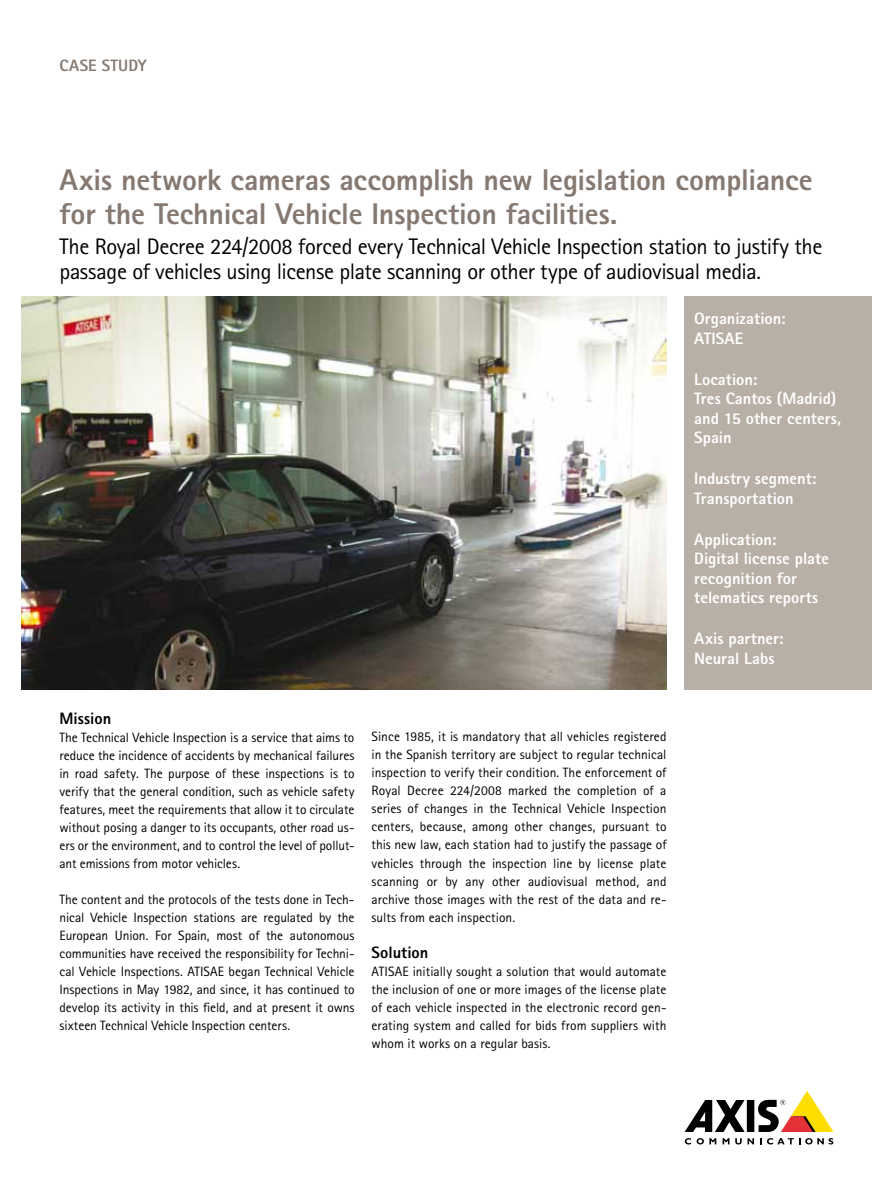
<style>
.page{position:relative;width:893px;height:1191px;background:#fff}
.page>*{position:absolute;margin:0;border:0;box-sizing:border-box;transform-origin:0 0}
.t1{font:800 30px/33px "Rotis Sans Serif Pro";letter-spacing:-.005em;color:#857971}
.t2{font:22.5px/25.5px "Rotis Sans Serif Pro";letter-spacing:-.02em;color:#000}
.t3{font:800 16.5px/19.5px "Rotis Sans Serif Pro";color:#fff}
.t4{font:800 16.5px "Rotis Sans Serif Pro";color:#000}
.t5{font:800 16.5px "Rotis Sans Serif Pro";letter-spacing:.01em;color:#857971}
.t6{font:13.5px/18px "Rotis Sans Serif Pro";color:#000;text-align:justify}
</style>
<div class="page">
<div style="left:747px;top:1100px;width:7px;height:32px;background:#000"></div>
<svg style="left:685px;top:1100px;width:60px;height:32px"></svg>
<svg style="left:758px;top:1091px;width:75px;height:41px"></svg>
<svg style="left:685px;top:1138px;width:6px;height:6px"></svg>
<svg style="left:697px;top:1138px;width:19px;height:6px"></svg>
<svg style="left:723px;top:1138px;width:6px;height:6px"></svg>
<svg style="left:735px;top:1138px;width:19px;height:6px"></svg>
<svg style="left:760px;top:1138px;width:73px;height:6px"></svg>
<div style="left:684px;top:296px;width:188px;height:393px;background:#b8afa6"></div>
<img style="left:21px;top:296px;width:645px;height:393px">
<p class="t5" style="left:60px;top:55px;width:89px">CASE STUDY</p>
<h1 class="t1" style="left:60px;top:164px;width:755px">Axis network cameras accomplish new legislation compliance for the Technical Vehicle Inspection facilities.</h1>
<h2 class="t2" style="left:60px;top:233px;width:764px">The Royal Decree 224/2008 forced every Technical Vehicle Inspection station to justify the passage of vehicles using license plate scanning or other type of audiovisual media.</h2>
<p class="t4" style="left:60px;top:707px;width:53px">Mission</p>
<p class="t6" style="left:60px;top:728px;width:296px">The Technical Vehicle Inspection is a service that aims to reduce the incidence of accidents by mechanical failures in road safety. The purpose of these inspections is to verify that the general condition, such as vehicle safety features, meet the requirements that allow it to circulate without posing a danger to its occupants, other road us&shy;ers or the environment, and to control the level of pollut&shy;ant emissions from motor vehicles.</p>
<p class="t6" style="left:60px;top:890px;width:297px">The content and the protocols of the tests done in Tech&shy;nical Vehicle Inspection stations are regulated by the European Union. For Spain, most of the autonomous communities have received the responsibility for Techni&shy;cal Vehicle Inspections. ATISAE began Technical Vehicle Inspections in May 1982, and since, it has continued to develop its activity in this field, and at present it owns sixteen Technical Vehicle Inspection centers.</p>
<p class="t6" style="left:372px;top:728px;width:297px">Since 1985, it is mandatory that all vehicles registered in the Spanish territory are subject to regular technical inspection to verify their condition. The enforcement of Royal Decree 224/2008 marked the completion of a series of changes in the Technical Vehicle Inspection centers, because, among other changes, pursuant to this new law, each station had to justify the passage of vehicles through the inspection line by license plate scanning or by any other audiovisual method, and archive those images with the rest of the data and re&shy;sults from each inspection.</p>
<p class="t4" style="left:372px;top:941px;width:58px">Solution</p>
<p class="t6" style="left:372px;top:962px;width:296px">ATISAE initially sought a solution that would automate the inclusion of one or more images of the license plate of each vehicle inspected in the electronic record gen&shy;erating system and called for bids from suppliers with whom it works on a regular basis.</p>
<p class="t3" style="left:694px;top:308px;width:93px">Organization:<br>ATISAE</p>
<p class="t3" style="left:694px;top:369px;width:148px">Location:<br>Tres Cantos (Madrid) and 15 other centers,<br>Spain</p>
<p class="t3" style="left:694px;top:469px;width:124px">Industry segment:<br>Transportation</p>
<p class="t3" style="left:694px;top:529px;width:136px">Application:<br>Digital license plate recognition for telematics reports</p>
<p class="t3" style="left:694px;top:629px;width:91px">Axis partner:<br>Neural Labs</p>
</div>
